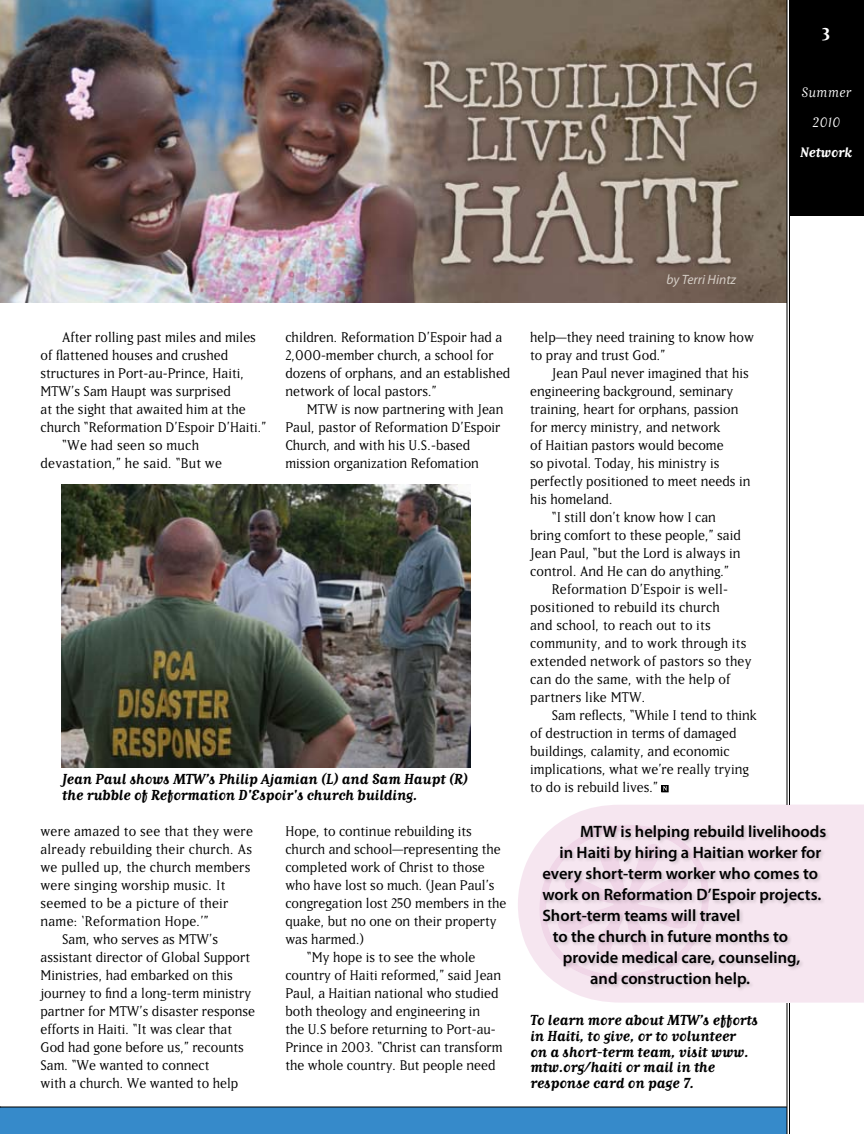
<style>
.page{position:relative;width:864px;height:1134px;background:#fff}
.page>*{position:absolute;margin:0;border:0;box-sizing:border-box;transform-origin:0 0}
.t1{font:21px "Matrix Bold Oldstyle";color:#fff}
.t2{font:16.5px/18px "Matrix Book Lining";color:#000}
.t3{font:600 16.5px "Myriad Pro";color:#000}
.t4{font:14.25px/15.8px "Matrix Script Bold Lin";color:#000}
.t5{font:italic 13.5px "Myriad Pro";color:#d4cdc5}
.t6{font:13.5px "Matrix Script Book Lin";color:#fff}
.t7{font:13.5px "Matrix Script Bold Lin";color:#fff}
</style>
<div class="page">
<div style="left:662px;top:785px;width:6px;height:7px;border:1px solid #000"></div>
<svg style="left:662px;top:786px;width:6px;height:6px"></svg>
<div style="left:790px;top:0;width:74px;height:216px;background:#000"></div>
<img style="left:0;top:0;width:787px;height:303px">
<img style="left:62px;top:485px;width:409px;height:282px">
<div style="left:0;top:1107px;width:787px;height:27px;background:#368aca"></div>
<hr style="left:0;top:1107px;width:787px;height:1px;background:#000">
<hr style="left:789px;top:0;width:1px;height:1134px;background:#000">
<hr style="left:787px;top:0;width:1px;height:1134px;background:#000">
<svg style="left:518px;top:805px;width:346px;height:198px;fill:#f6e6f0"></svg>
<div style="left:541px;top:824px;width:290px;height:169px;background:#000;opacity:.2"></div>
<p class="t1" style="left:822px;top:20px;width:10px">3</p>
<p class="t6" style="left:801px;top:84px;width:51px">Summer</p>
<p class="t6" style="left:812px;top:114px;width:29px">2010</p>
<p class="t7" style="left:800px;top:144px;width:53px">Network</p>
<p class="t2" style="left:62px;top:328px;width:195px">After rolling past miles and miles</p>
<p class="t2" style="left:41px;top:346px;width:189px">of flattened houses and crushed</p>
<p class="t2" style="left:41px;top:364px;width:205px">structures in Port-au-Prince, Haiti,</p>
<p class="t2" style="left:41px;top:382px;width:192px">MTW’s Sam Haupt was surprised</p>
<p class="t2" style="left:41px;top:400px;width:207px">at the sight that awaited him at the</p>
<p class="t2" style="left:41px;top:418px;width:227px">church “Reformation D’Espoir D’Haiti.”</p>
<p class="t2" style="left:62px;top:436px;width:139px">“We had seen so much</p>
<p class="t2" style="left:41px;top:454px;width:183px">devastation,” he said. “But we</p>
<p class="t2" style="left:285px;top:328px;width:227px">children. Reformation D’Espoir had a 2,000-member church, a school for dozens of orphans, and an established network of local pastors.”</p>
<p class="t2" style="left:285px;top:400px;width:220px;text-indent:22px">MTW is now partnering with Jean Paul, pastor of Reformation D’Espoir Church, and with his U.S.-based mission organization Refomation</p>
<p class="t4" style="left:62px;top:771px;width:407px">Jean Paul shows MTW’s Philip Ajamian (L) and Sam Haupt (R) the rubble of Reformation D'Espoir's church building.</p>
<p class="t2" style="left:41px;top:822px;width:214px">were amazed to see that they were</p>
<p class="t2" style="left:41px;top:840px;width:213px">already rebuilding their church. As</p>
<p class="t2" style="left:41px;top:858px;width:212px">we pulled up, the church members</p>
<p class="t2" style="left:41px;top:876px;width:187px">were singing worship music. It</p>
<p class="t2" style="left:41px;top:894px;width:189px">seemed to be a picture of their</p>
<p class="t2" style="left:41px;top:912px;width:170px">name: ‘Reformation Hope.’”</p>
<p class="t2" style="left:62px;top:930px;width:158px">Sam, who serves as MTW’s</p>
<p class="t2" style="left:41px;top:948px;width:211px">assistant director of Global Support</p>
<p class="t2" style="left:41px;top:966px;width:194px">Ministries, had embarked on this</p>
<p class="t2" style="left:41px;top:984px;width:212px">journey to find a long-term ministry</p>
<p class="t2" style="left:41px;top:1002px;width:216px">partner for MTW’s disaster response</p>
<p class="t2" style="left:41px;top:1020px;width:193px">efforts in Haiti. “It was clear that</p>
<p class="t2" style="left:41px;top:1038px;width:205px">God had gone before us,” recounts</p>
<p class="t2" style="left:41px;top:1056px;width:170px">Sam. “We wanted to connect</p>
<p class="t2" style="left:41px;top:1074px;width:199px">with a church. We wanted to help</p>
<p class="t2" style="left:285px;top:822px;width:188px">Hope, to continue rebuilding its</p>
<p class="t2" style="left:285px;top:840px;width:217px">church and school—representing the</p>
<p class="t2" style="left:285px;top:858px;width:201px">completed work of Christ to those</p>
<p class="t2" style="left:285px;top:876px;width:211px">who have lost so much. (Jean Paul’s</p>
<p class="t2" style="left:285px;top:894px;width:223px">congregation lost 250 members in the</p>
<p class="t2" style="left:285px;top:912px;width:213px">quake, but no one on their property</p>
<p class="t2" style="left:285px;top:930px;width:80px">was harmed.)</p>
<p class="t2" style="left:307px;top:948px;width:170px">“My hope is to see the whole</p>
<p class="t2" style="left:285px;top:966px;width:217px">country of Haiti reformed,” said Jean</p>
<p class="t2" style="left:285px;top:984px;width:215px">Paul, a Haitian national who studied</p>
<p class="t2" style="left:285px;top:1002px;width:196px">both theology and engineering in</p>
<p class="t2" style="left:285px;top:1020px;width:212px">the U.S before returning to Port-au-</p>
<p class="t2" style="left:285px;top:1038px;width:219px">Prince in 2003. “Christ can transform</p>
<p class="t2" style="left:285px;top:1056px;width:212px">the whole country. But people need</p>
<p class="t5" style="left:666px;top:271px;width:71px">by Terri Hintz</p>
<p class="t2" style="left:530px;top:328px;width:225px">help—they need training to know how to pray and trust God.”</p>
<p class="t2" style="left:552px;top:364px;width:199px">Jean Paul never imagined that his</p>
<p class="t2" style="left:530px;top:382px;width:205px">engineering background, seminary</p>
<p class="t2" style="left:530px;top:400px;width:210px">training, heart for orphans, passion</p>
<p class="t2" style="left:530px;top:418px;width:192px">for mercy ministry, and network</p>
<p class="t2" style="left:530px;top:436px;width:195px">of Haitian pastors would become</p>
<p class="t2" style="left:530px;top:454px;width:191px">so pivotal. Today, his ministry is</p>
<p class="t2" style="left:530px;top:472px;width:222px">perfectly positioned to meet needs in</p>
<p class="t2" style="left:530px;top:490px;width:84px">his homeland.</p>
<p class="t2" style="left:552px;top:508px;width:166px">“I still don’t know how I can</p>
<p class="t2" style="left:530px;top:526px;width:212px">bring comfort to these people,” said</p>
<p class="t2" style="left:530px;top:544px;width:212px">Jean Paul, “but the Lord is always in</p>
<p class="t2" style="left:530px;top:562px;width:200px">control. And He can do anything.”</p>
<p class="t2" style="left:552px;top:580px;width:178px">Reformation D’Espoir is well-</p>
<p class="t2" style="left:530px;top:598px;width:191px">positioned to rebuild its church</p>
<p class="t2" style="left:530px;top:616px;width:182px">and school, to reach out to its</p>
<p class="t2" style="left:530px;top:634px;width:218px">community, and to work through its</p>
<p class="t2" style="left:530px;top:652px;width:223px">extended network of pastors so they</p>
<p class="t2" style="left:530px;top:670px;width:202px">can do the same, with the help of</p>
<p class="t2" style="left:530px;top:688px;width:117px">partners like MTW.</p>
<p class="t2" style="left:552px;top:706px;width:206px">Sam reflects, “While I tend to think</p>
<p class="t2" style="left:530px;top:724px;width:208px">of destruction in terms of damaged</p>
<p class="t2" style="left:530px;top:742px;width:201px">buildings, calamity, and economic</p>
<p class="t2" style="left:530px;top:760px;width:220px">implications, what we’re really trying</p>
<p class="t2" style="left:530px;top:778px;width:129px">to do is rebuild lives.”</p>
<p class="t3" style="left:580px;top:821px;width:248px">MTW is helping rebuild livelihoods</p>
<p class="t3" style="left:560px;top:842px;width:263px">in Haiti by hiring a Haitian worker for</p>
<p class="t3" style="left:542px;top:863px;width:277px">every short-term worker who comes to</p>
<p class="t3" style="left:542px;top:884px;width:280px">work on Reformation D’Espoir projects.</p>
<p class="t3" style="left:542px;top:905px;width:199px">Short-term teams will travel</p>
<p class="t3" style="left:553px;top:926px;width:237px">to the church in future months to</p>
<p class="t3" style="left:563px;top:947px;width:239px">provide medical care, counseling,</p>
<p class="t3" style="left:590px;top:968px;width:161px">and construction help.</p>
<p class="t4" style="left:530px;top:1012px;width:229px">To learn more about MTW’s efforts in Haiti, to give, or to volunteer<br>on a short-term team, visit www. mtw.org/haiti or mail in the response card on page 7.</p>
</div>
